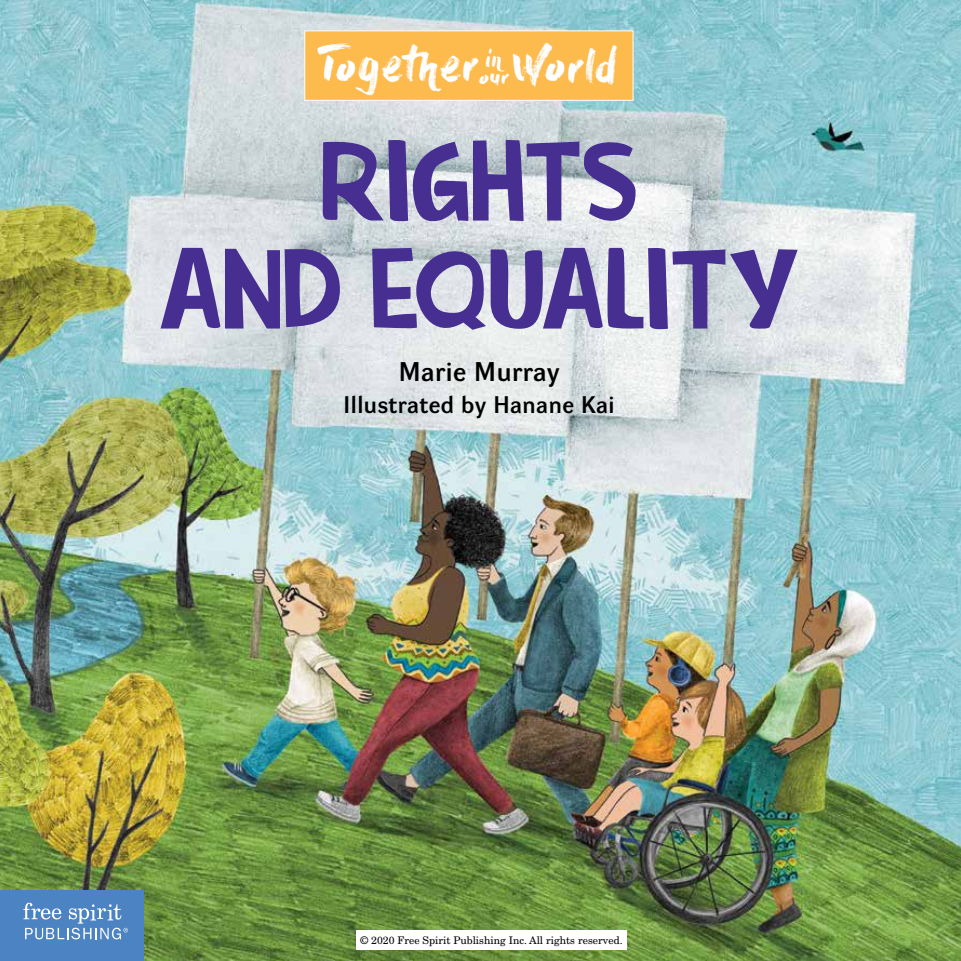
<style>
.page{position:relative;width:961px;height:961px;background:#fff}
.page>*{position:absolute;margin:0;border:0;box-sizing:border-box;transform-origin:0 0}
.t1{font:115.2px/108px "Ice Cream Man";color:#472f92;text-align:center}
.t2{font:48.9px "Dry Brush";letter-spacing:-.025em;color:#fff;scale:.9 1}
.t3{font:48.3px "Dry Brush";letter-spacing:-.005em;color:#fff;scale:.9 1}
.t4{font:27px "DG Pro 43";letter-spacing:.02em;color:#000}
.t5{font:24px "DG Pro 43";letter-spacing:.02em;color:#000}
.t6{font:21.45px "Dry Brush";color:#fff}
.t7{font:10.5px "New Century Schlbk";color:#000}
</style>
<div class="page">
<img style="left:0;top:0;width:961px;height:961px">
<div style="left:304px;top:30px;width:329px;height:71px;background:#fdba4d;border:1px solid #fff"></div>
<div style="left:0;top:891px;width:144px;height:70px;background:#4c83c3"></div>
<svg style="left:23px;top:903px;width:105px;height:36px"></svg>
<div style="left:356px;top:931px;width:270px;height:19px;background:#fff"></div>
<h2 class="t2" style="left:513px;top:37px;width:118px">World</h2>
<h3 class="t3" style="left:317px;top:36px;width:182px">Together</h3>
<h3 class="t6" style="left:486px;top:47px;width:18px">in</h3>
<h3 class="t6" style="left:479px;top:64px;width:32px">our</h3>
<h1 class="t1" style="left:158px;top:129px;width:643px">RIGHTS<br>AND EQUALITY</h1>
<h3 class="t4" style="left:399px;top:357px;width:162px">Marie Murray</h3>
<h3 class="t5" style="left:344px;top:391px;width:273px">Illustrated by Hanane Kai</h3>
<p class="t7" style="left:361px;top:933px;width:264px">© 2020 Free Spirit Publishing Inc. All rights reserved.</p>
</div>
